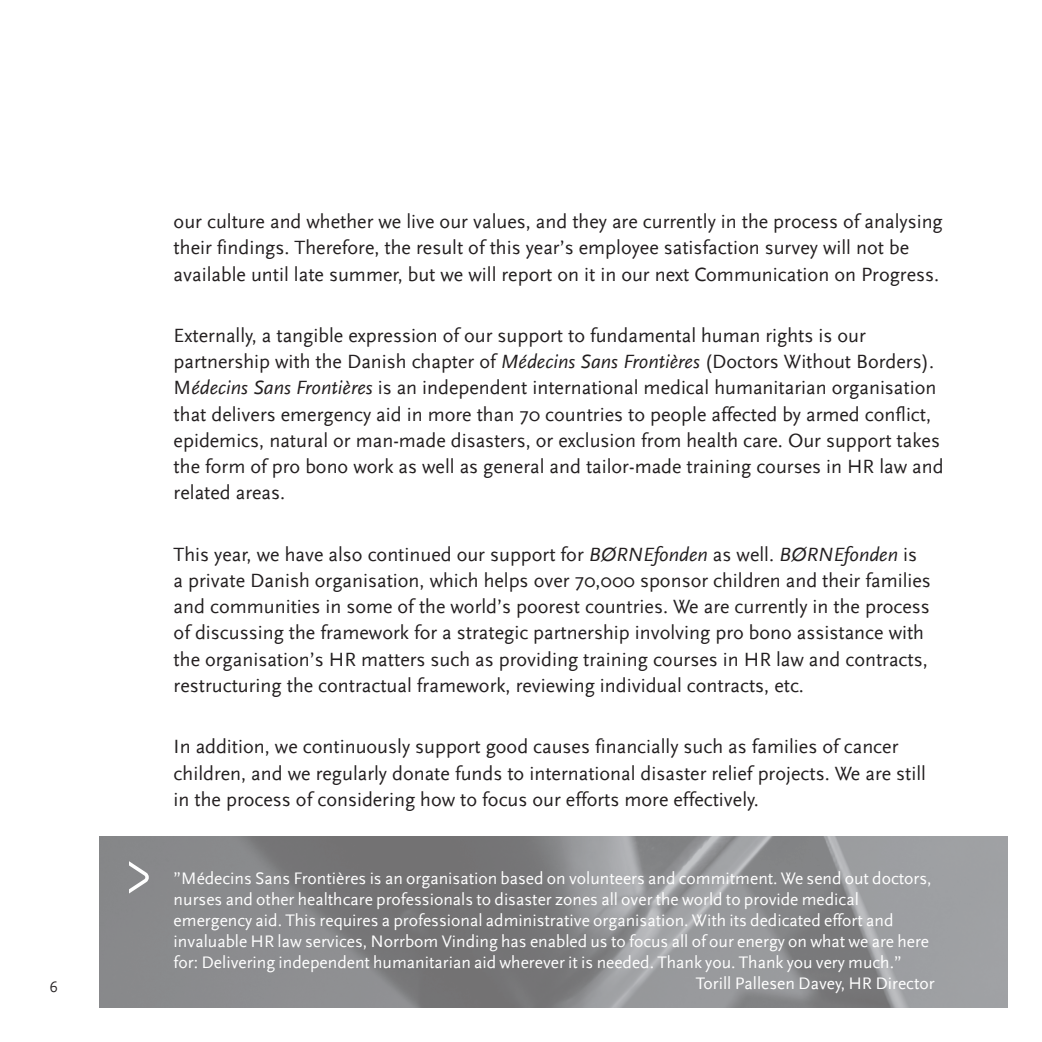
<style>
.page{position:relative;width:1042px;height:1042px;background:#fff}
.page>*{position:absolute;margin:0;border:0;box-sizing:border-box;transform-origin:0 0}
.t1{font:20.12px/26.2px "Scala Sans";color:#231f20}
.Brødtekst_DK{font:17.5px/21px "Scala Sans";color:#fff}
.t2{font:15.75px "Scala Sans";color:#231f20}
.s1{font-style:italic}
</style>
<div class="page">
<img style="left:99px;top:836px;width:908px;height:171px">
<svg style="left:129px;top:861px;width:20px;height:32px"></svg>
<p class="t2" style="left:50px;top:978px;width:10px">6</p>
<p class="t1" style="left:174px;top:209px;width:770px">our culture and whether we live our values, and they are currently in the process of analysing their findings. Therefore, the result of this year’s employee satisfaction survey will not be available until late summer, but we will report on it in our next Communication on Progress.</p>
<p class="t1" style="left:174px;top:323px;width:694px">Externally, a tangible expression of our support to fundamental human rights is our</p>
<p class="t1" style="left:174px;top:349px;width:771px">partnership with the Danish chapter of <span class="s1">Médecins Sans Frontières</span> (Doctors Without Borders).<br>M<span class="s1">édecins Sans Frontières</span> is an independent international medical humanitarian organisation that delivers emergency aid in more than 70 countries to people affected by armed conflict, epidemics, natural or man-made disasters, or exclusion from health care. Our support takes the form of pro bono work as well as general and tailor-made training courses in HR law and related areas.</p>
<p class="t1" style="left:174px;top:541px;width:759px">This year, we have also continued our support for <span class="s1">BØRNEfonden</span> as well. <span class="s1">BØRNEfonden</span> is a private Danish organisation, which helps over 70,000 sponsor children and their families and communities in some of the world’s poorest countries. We are currently in the process of discussing the framework for a strategic partnership involving pro bono assistance with the organisation’s HR matters such as providing training courses in HR law and contracts, restructuring the contractual framework, reviewing individual contracts, etc.</p>
<p class="t1" style="left:174px;top:734px;width:754px">In addition, we continuously support good causes financially such as families of cancer children, and we regularly donate funds to international disaster relief projects. We are still in the process of considering how to focus our efforts more effectively.</p>
<p class="Brødtekst_DK" style="left:174px;top:868px;width:759px">”Médecins Sans Frontières is an organisation based on volunteers and commitment. We send out doctors, nurses and other healthcare professionals to disaster zones all over the world to provide medical emergency aid. This requires a professional administrative organisation. With its dedicated effort and invaluable HR law services, Norrbom Vinding has enabled us to focus all of our energy on what we are here for: Delivering independent humanitarian aid wherever it is needed. Thank you. Thank you very much.”</p>
<p class="Brødtekst_DK" style="left:696px;top:973px;width:240px">Torill Pallesen Davey, HR Director</p>
</div>
